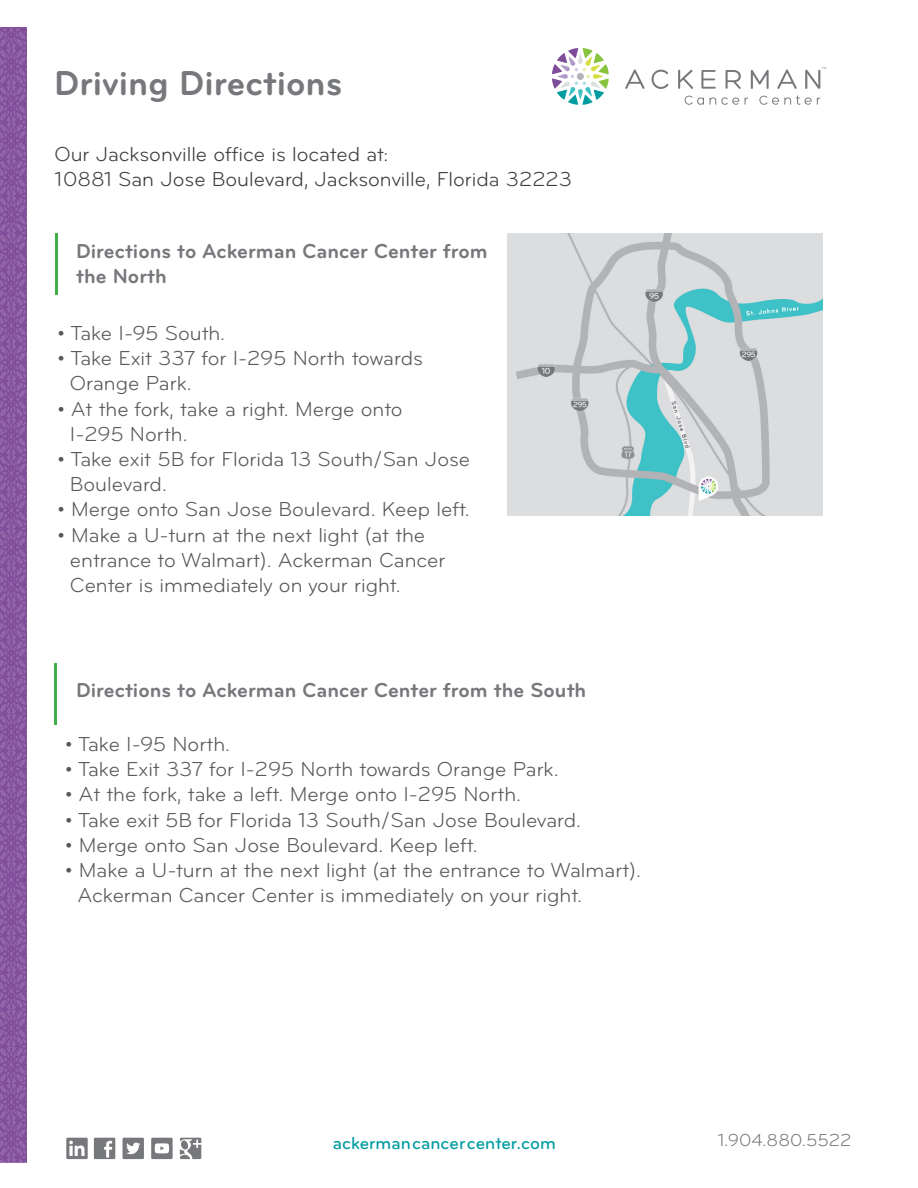
<style>
.page{position:relative;width:918px;height:1188px;background:#fff}
.page>*{position:absolute;margin:0;border:0;box-sizing:border-box;transform-origin:0 0}
.t1{font:700 36px "Bryant Pro";color:#76787b}
.t2{font:21px/25.2px "Bryant Pro";color:#57585a}
.t3{font:700 21px/25.2px "Bryant Pro";color:#76787b}
.t4{font:21px/25.2px "Bryant Pro";color:#3e3e3f}
.t5{font:500 18px "Bryant Pro";color:#009ca1}
.t6{font:18px "Bryant Pro";color:#76787b}
</style>
<div class="page">
<svg style="left:552px;top:48px;width:57px;height:57px"></svg>
<svg style="left:625px;top:70px;width:20px;height:19px"></svg>
<svg style="left:652px;top:69px;width:17px;height:20px"></svg>
<svg style="left:678px;top:67px;width:148px;height:38px"></svg>
<svg style="left:94px;top:1138px;width:21px;height:21px"></svg>
<svg style="left:123px;top:1138px;width:21px;height:21px"></svg>
<svg style="left:66px;top:1138px;width:22px;height:21px"></svg>
<svg style="left:151px;top:1138px;width:22px;height:21px"></svg>
<svg style="left:180px;top:1138px;width:21px;height:21px"></svg>
<img style="left:507px;top:234px;width:315px;height:282px">
<hr style="left:55px;top:233px;width:3px;height:61px;background:#40ae49">
<hr style="left:55px;top:664px;width:2px;height:61px;background:#40ae49">
<img style="left:0;top:27px;width:27px;height:1136px">
<p class="t1" style="left:54px;top:61px;width:289px">Driving Directions</p>
<p class="t4" style="left:55px;top:141px;width:519px">Our Jacksonville office is located at:<br>10881 San Jose Boulevard, Jacksonville, Florida 32223</p>
<p class="t3" style="left:76px;top:239px;width:413px">Directions to Ackerman Cancer Center from the North</p>
<p class="t2" style="left:57px;top:321px;width:169px">• Take I-95 South.</p>
<p class="t2" style="left:70px;top:346px;width:354px;text-indent:-13px">• Take Exit 337 for I-295 North towards<br>Orange Park.</p>
<p class="t2" style="left:70px;top:396px;width:334px;text-indent:-13px">• At the fork, take a right. Merge onto<br>I-295 North.</p>
<p class="t2" style="left:70px;top:447px;width:402px;text-indent:-13px">• Take exit 5B for Florida 13 South/San Jose<br>Boulevard.</p>
<p class="t2" style="left:57px;top:497px;width:414px">• Merge onto San Jose Boulevard. Keep left.</p>
<p class="t2" style="left:57px;top:522px;width:369px">• Make a U-turn at the next light (at the</p>
<p class="t2" style="left:70px;top:547px;width:377px">entrance to Walmart). Ackerman Cancer</p>
<p class="t2" style="left:70px;top:573px;width:332px">Center is immediately on your right.</p>
<p class="t3" style="left:76px;top:678px;width:512px">Directions to Ackerman Cancer Center from the South</p>
<p class="t2" style="left:65px;top:732px;width:167px">• Take I-95 North.</p>
<p class="t2" style="left:65px;top:757px;width:495px">• Take Exit 337 for I-295 North towards Orange Park.</p>
<p class="t2" style="left:65px;top:782px;width:458px">• At the fork, take a left. Merge onto I-295 North.</p>
<p class="t2" style="left:65px;top:807px;width:518px">• Take exit 5B for Florida 13 South/San Jose Boulevard.</p>
<p class="t2" style="left:65px;top:832px;width:414px">• Merge onto San Jose Boulevard. Keep left.</p>
<p class="t2" style="left:77px;top:858px;width:565px;text-indent:-12px">• Make a U-turn at the next light (at the entrance to Walmart).<br>Ackerman Cancer Center is immediately on your right.</p>
<p class="t5" style="left:333px;top:1132px;width:225px">ackermancancercenter.com</p>
<p class="t6" style="left:718px;top:1130px;width:135px">1.904.880.5522</p>
</div>
